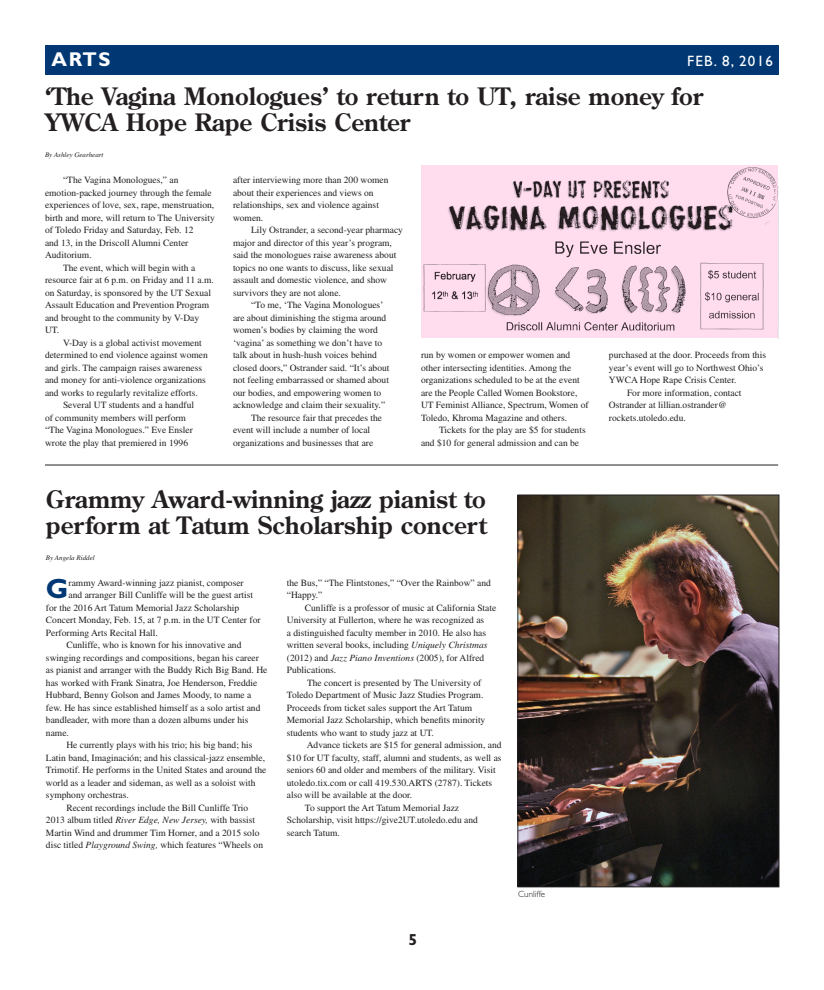
<style>
.page{position:relative;width:824px;height:990px;background:#fff}
.page>*{position:absolute;margin:0;border:0;box-sizing:border-box;transform-origin:0 0}
.t1{font:700 27.8px "Gill Sans Std";color:#013874}
.t2{font:700 24px/26px "Century Old Style Std";color:#231f20}
.t3{font:700 20px "Gill Sans Std";color:#fff}
.t4{font:700 16px "Gill Sans Std";color:#231f20}
.t5{font:15px "Gill Sans Std";letter-spacing:.08em;color:#fff}
.t6{font:9.5px/12.5px "Times";color:#231f20}
.t7{font:300 9px "Gill Sans Std";color:#231f20}
.t8{font:italic 7px "Times";color:#231f20}
.s1{font-style:italic}
</style>
<div class="page">
<div style="left:45px;top:45px;width:734px;height:30px;background:#013874"></div>
<hr style="left:45px;top:465px;width:733px;height:1px;background:#231f20">
<img style="left:421px;top:166px;width:358px;height:173px">
<img style="left:519px;top:497px;width:258px;height:388px">
<div style="left:517px;top:495px;width:262px;height:392px;border:1px solid #231f20"></div>
<p class="t3" style="left:51px;top:47px;width:61px">ARTS</p>
<p class="t5" style="left:687px;top:52px;width:87px">FEB. 8, 2016</p>
<p class="t2" style="left:45px;top:83px;width:659px">‘The Vagina Monologues’ to return to UT, raise money for</p>
<h1 class="t2" style="left:45px;top:109px;width:367px">YWCA Hope Rape Crisis Center</h1>
<p class="t8" style="left:45px;top:151px;width:60px">By Ashley Gearheart</p>
<p class="t6" style="left:45px;top:174px;width:171px;text-indent:18px">“The Vagina Monologues,” an emotion-packed journey through the female experiences of love, sex, rape, menstruation, birth and more, will return to The University of Toledo Friday and Saturday, Feb. 12<br>and 13, in the Driscoll Alumni Center Auditorium.</p>
<p class="t6" style="left:45px;top:261px;width:170px;text-indent:18px">The event, which will begin with a resource fair at 6 p.m. on Friday and 11 a.m. on Saturday, is sponsored by the UT Sexual Assault Education and Prevention Program and brought to the community by V-Day UT.</p>
<p class="t6" style="left:45px;top:336px;width:164px;text-indent:18px">V-Day is a global activist movement determined to end violence against women and girls. The campaign raises awareness and money for anti-violence organizations and works to regularly revitalize efforts.</p>
<p class="t6" style="left:45px;top:399px;width:150px;text-indent:18px">Several UT students and a handful of community members will perform “The Vagina Monologues.” Eve Ensler wrote the play that premiered in 1996</p>
<p class="t6" style="left:233px;top:174px;width:157px">after interviewing more than 200 women about their experiences and views on relationships, sex and violence against women.</p>
<p class="t6" style="left:233px;top:224px;width:171px;text-indent:18px">Lily Ostrander, a second-year pharmacy major and director of this year’s program, said the monologues raise awareness about topics no one wants to discuss, like sexual assault and domestic violence, and show survivors they are not alone.</p>
<p class="t6" style="left:233px;top:299px;width:158px;text-indent:18px">“To me, ‘The Vagina Monologues’ are about diminishing the stigma around women’s bodies by claiming the word ‘vagina’ as something we don’t have to talk about in hush-hush voices behind closed doors,” Ostrander said. “It’s about not feeling embarrassed or shamed about our bodies, and empowering women to acknowledge and claim their sexuality.”</p>
<p class="t6" style="left:233px;top:411px;width:151px;text-indent:18px">The resource fair that precedes the event will include a number of local organizations and businesses that are</p>
<p class="t6" style="left:609px;top:349px;width:158px">purchased at the door. Proceeds from this year’s event will go to Northwest Ohio’s<br>YWCA Hope Rape Crisis Center.</p>
<p class="t6" style="left:609px;top:386px;width:134px;text-indent:18px">For more information, contact<br>Ostrander at lillian.ostrander@ rockets.utoledo.edu.</p>
<p class="t6" style="left:421px;top:349px;width:169px">run by women or empower women and other intersecting identities. Among the organizations scheduled to be at the event are the People Called Women Bookstore, UT Feminist Alliance, Spectrum, Women of Toledo, Khroma Magazine and others.</p>
<p class="t6" style="left:421px;top:424px;width:166px;text-indent:18px">Tickets for the play are $5 for students and $10 for general admission and can be</p>
<h1 class="t2" style="left:46px;top:485px;width:442px">Grammy Award-winning jazz pianist to perform at Tatum Scholarship concert</h1>
<p class="t8" style="left:46px;top:553px;width:50px">By Angela Riddel</p>
<p class="t1" style="left:46px;top:572px;width:24px">G</p>
<p class="t6" style="left:69px;top:576px;width:177px">rammy Award-winning jazz pianist, composer</p>
<p class="t6" style="left:287px;top:576px;width:205px">the Bus,” “The Flintstones,” “Over the Rainbow” and “Happy.”</p>
<p class="t6" style="left:287px;top:601px;width:211px;text-indent:18px">Cunliffe is a professor of music at California State University at Fullerton, where he was recognized as<br>a distinguished faculty member in 2010. He also has written several books, including <span class="s1">Uniquely Christmas </span>(2012) and <span class="s1">Jazz Piano Inventions</span> (2005), for Alfred Publications.</p>
<p class="t6" style="left:287px;top:676px;width:200px;text-indent:20px">The concert is presented by The University of Toledo Department of Music Jazz Studies Program.<br>Proceeds from ticket sales support the Art Tatum Memorial Jazz Scholarship, which benefits minority students who want to study jazz at UT.</p>
<p class="t6" style="left:287px;top:739px;width:216px;text-indent:20px">Advance tickets are $15 for general admission, and $10 for UT faculty, staff, alumni and students, as well as seniors 60 and older and members of the military. Visit utoledo.tix.com or call 419.530.ARTS (2787). Tickets also will be available at the door.</p>
<p class="t6" style="left:287px;top:801px;width:192px;text-indent:18px">To support the Art Tatum Memorial Jazz<br>Scholarship, visit https://give2UT.utoledo.edu and search Tatum.</p>
<p class="t6" style="left:69px;top:589px;width:186px">and arranger Bill Cunliffe will be the guest artist</p>
<p class="t6" style="left:46px;top:601px;width:195px">for the 2016 Art Tatum Memorial Jazz Scholarship</p>
<p class="t6" style="left:46px;top:614px;width:216px">Concert Monday, Feb. 15, at 7 p.m. in the UT Center for</p>
<p class="t6" style="left:46px;top:626px;width:113px">Performing Arts Recital Hall.</p>
<p class="t6" style="left:46px;top:639px;width:223px;text-indent:20px">Cunliffe, who is known for his innovative and swinging recordings and compositions, began his career as pianist and arranger with the Buddy Rich Big Band. He has worked with Frank Sinatra, Joe Henderson, Freddie Hubbard, Benny Golson and James Moody, to name a few. He has since established himself as a solo artist and bandleader, with more than a dozen albums under his name.</p>
<p class="t6" style="left:46px;top:739px;width:222px;text-indent:20px">He currently plays with his trio; his big band; his Latin band, Imaginación; and his classical-jazz ensemble, Trimotif. He performs in the United States and around the world as a leader and sideman, as well as a soloist with symphony orchestras.</p>
<p class="t6" style="left:46px;top:801px;width:219px;text-indent:20px">Recent recordings include the Bill Cunliffe Trio 2013 album titled <span class="s1">River Edge, New Jersey,</span> with bassist Martin Wind and drummer Tim Horner, and a 2015 solo disc titled <span class="s1">Playground Swing,</span> which features “Wheels on</p>
<p class="t4" style="left:408px;top:930px;width:10px">5</p>
<p class="t7" style="left:518px;top:889px;width:28px">Cunliffe</p>
</div>
